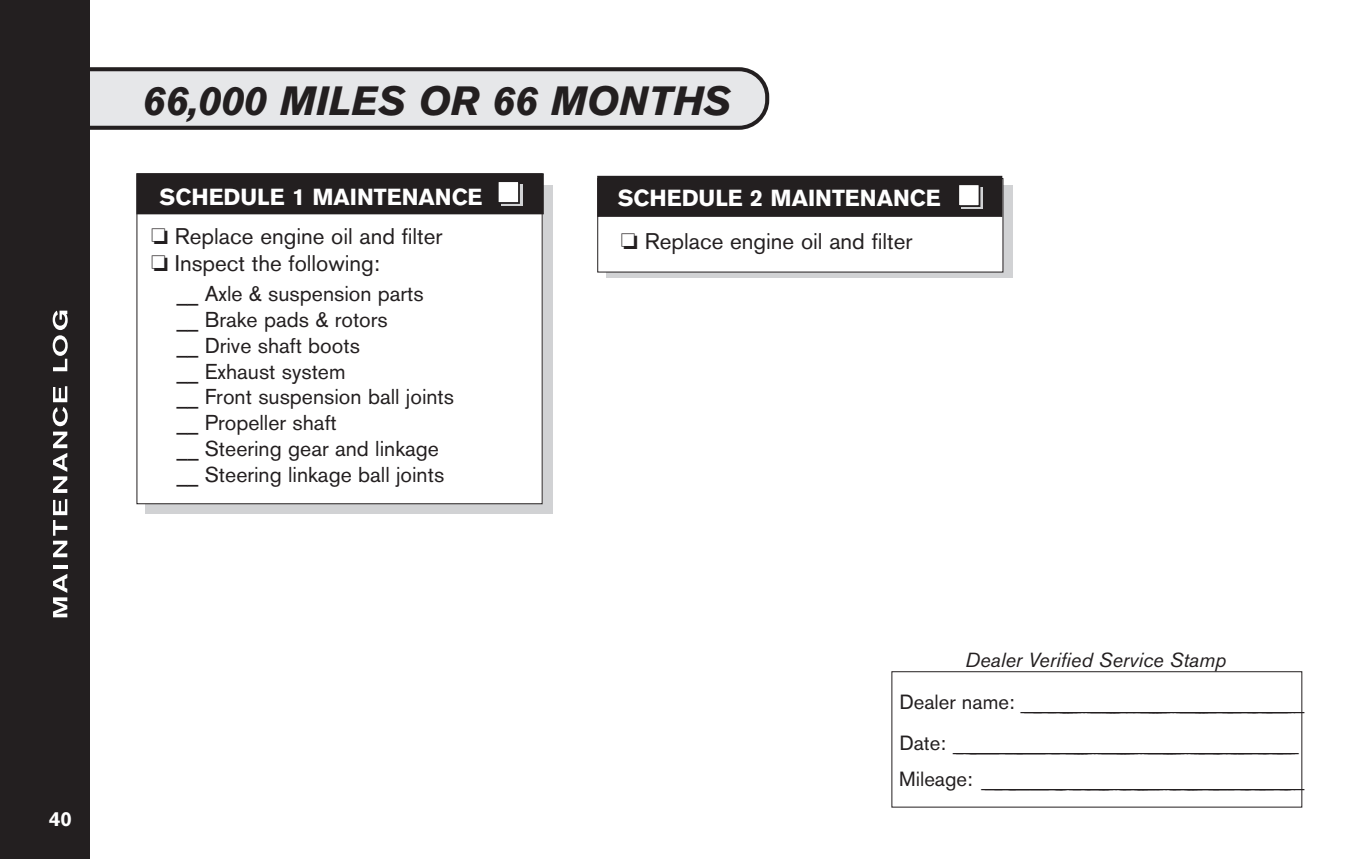
<style>
.page{position:relative;width:1345px;height:859px;background:#fff}
.page>*{position:absolute;margin:0;border:0;box-sizing:border-box;transform-origin:0 0}
.t1{font:italic 700 40.5px "Nissan AG";color:#231f20}
.t2{font:700 22.95px "Nissan AG";color:#fff}
.t3{font:22.5px/27px "Nissan AG";color:#231f20}
.t4{font:21.38px/25.9px "Nissan AG";color:#231f20}
.t5{font:300 20.47px/40.9px "Nissan AG";color:#231f20}
.t6{font:italic 20.25px "Nissan AG";color:#231f20}
.t7{font:700 20.25px "Nissan AG";color:#fff}
.s1{font-weight:400}
</style>
<div class="page">
<svg style="left:89px;top:66px;width:681px;height:65px;background:#cdced0"></svg>
<div style="left:0;top:0;width:89px;height:859px;background:#231f20"></div>
<div style="left:891px;top:671px;width:411px;height:136px;border:1px solid #231f20"></div>
<div style="left:145px;top:185px;width:407px;height:328px;background:#d1d2d4"></div>
<div style="left:137px;top:174px;width:405px;height:330px;background:#fff"></div>
<div style="left:137px;top:174px;width:406px;height:39px;background:#231f20"></div>
<div style="left:137px;top:173px;width:407px;height:41px;border:1px solid #231f20"></div>
<div style="left:606px;top:185px;width:406px;height:93px;background:linear-gradient(to right,#d1d2d4,#d1d2d4)"></div>
<div style="left:598px;top:178px;width:405px;height:94px;background:#fff"></div>
<div style="left:598px;top:177px;width:403px;height:39px;background:#231f20"></div>
<div style="left:597px;top:176px;width:405px;height:41px;border:1px solid #231f20"></div>
<div style="left:501px;top:184px;width:22px;height:22px;background:#d1d2d4"></div>
<div style="left:498px;top:181px;width:21px;height:22px;background:#fff"></div>
<div style="left:497px;top:180px;width:23px;height:24px;border:2px solid #231f20"></div>
<div style="left:961px;top:187px;width:22px;height:22px;background:linear-gradient(to right,#d1d2d4,#d1d2d4)"></div>
<div style="left:958px;top:184px;width:21px;height:22px;background:#fff"></div>
<div style="left:957px;top:183px;width:23px;height:24px;border:2px solid #231f20"></div>
<p class="t7" style="left:49px;top:811px;width:24px">40</p>
<h1 class="t1" style="left:143px;top:86px;width:589px">66,000 MILES OR 66 MONTHS</h1>
<p class="t2" style="left:160px;top:188px;width:324px">SCHEDULE 1 MAINTENANCE</p>
<p class="t3" style="left:151px;top:225px;width:293px">❏ Replace engine oil and filter ❏ Inspect the following:</p>
<p class="t4" style="left:177px;top:282px;width:279px">__ Axle &amp; suspension parts<br>__ Brake pads &amp; rotors<br>__ Drive shaft boots<br>__ Exhaust system<br>__ Front suspension ball joints __ Propeller shaft<br>__ Steering gear and linkage __ Steering linkage ball joints</p>
<p class="t2" style="left:618px;top:189px;width:324px">SCHEDULE 2 MAINTENANCE</p>
<p class="t3" style="left:621px;top:229px;width:293px">❏ Replace engine oil and filter</p>
<p class="t6" style="left:965px;top:652px;width:262px">Dealer Verified Service Stamp</p>
<p class="t5" style="left:899px;top:683px;width:407px"><span class="s1">Dealer name:</span> ____ ___________________________________________________________<br><span class="s1">Date:</span> ______ __ ______ _ _________________________________________________________</p>
<p class="t5" style="left:899px;top:760px;width:407px"><span class="s1">Mileage:</span> ____ ____ __ __ _____________________________________________________</p>
</div>
